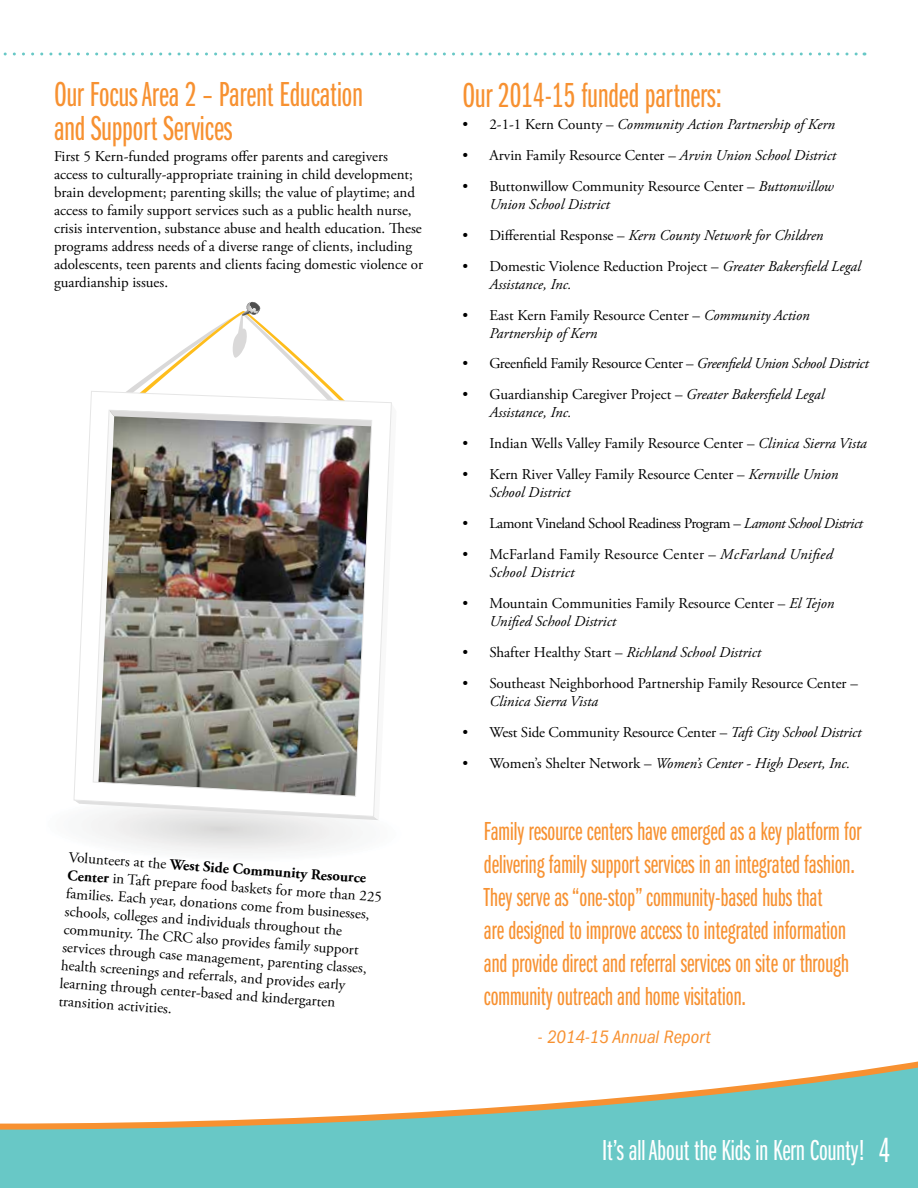
<style>
.page{position:relative;width:918px;height:1188px;background:#fff}
.page>*{position:absolute;margin:0;border:0;box-sizing:border-box;transform-origin:0 0}
.t1{font:36px/34.2px "ITC Franklin Gothic Std Bk X Cp";color:#f79131}
.t2{font:36px "ITC Franklin Gothic Std Bk X Cp";color:#fff}
.t3{font:30px "ITC Franklin Gothic Std Bk X Cp";color:#fff}
.t4{font:27px/33px "ITC Franklin Gothic Std Bk X Cp";color:#f79131}
.t5{font:italic condensed 18.6px "ITC Franklin Gothic Std";color:#f79131}
.t6{font:15px/18px "Adobe Garamond Pro";color:#000}
.t7{font:italic 15px/18px "Adobe Garamond Pro";color:#000}
.t8{font:15px "Adobe Garamond Pro";letter-spacing:-.02em;color:#000}
.t9{font:15px/18px "Adobe Garamond Pro";letter-spacing:.02em;color:#000}
.t10{font:15px "Adobe Garamond Pro";letter-spacing:-.03em;color:#000}
.s1{font-weight:700}
.s2{font-style:normal}
.s3{font-style:italic}
</style>
<div class="page">
<svg style="left:3px;top:52px;width:862px;height:4px"></svg>
<div style="left:0;top:1133px;width:918px;height:55px;background:#68c8c6"></div>
<svg style="left:0;top:1061px;width:918px;height:72px"></svg>
<svg style="left:50px;top:301px;width:329px;height:519px"></svg>
<img style="left:73px;top:391px;width:319px;height:426px">
<h1 class="t1" style="left:54px;top:78px;width:310px">Our Focus Area 2 – Parent Education and Support Services</h1>
<p class="t6" style="left:54px;top:148px;width:371px">First 5 Kern-funded programs offer parents and caregivers access to culturally-appropriate training in child development; brain development; parenting skills; the value of playtime; and access to family support services such as a public health nurse, crisis intervention, substance abuse and health education. These programs address needs of a diverse range of clients, including adolescents, teen parents and clients facing domestic violence or guardianship issues.</p>
<p class="t6" style="left:69px;top:849px;width:317px;rotate:4deg">Volunteers at the <span class="s1">West Side Community Resource Center</span> in Taft prepare food baskets for more than 225 families. Each year, donations come from businesses, schools, colleges and individuals throughout the community. Th e CRC also provides family support services through case management, parenting classes, health screenings and referrals, and provides early learning through center-based and kindergarten transition activities.</p>
<h1 class="t1" style="left:462px;top:79px;width:261px">Our 2014-15 funded partners:</h1>
<p class="t7" style="left:462px;top:115px;width:374px"><span class="s2">• 2-1-1 Kern County –</span> Community Action Partnership of Kern</p>
<p class="t6" style="left:462px;top:146px;width:375px">• Arvin Family Resource Center – <span class="s3">Arvin Union School District</span></p>
<p class="t6" style="left:489px;top:177px;width:346px;text-indent:-27px">• Buttonwillow Community Resource Center – <span class="s3">Buttonwillow<br>Union School District</span></p>
<p class="t7" style="left:462px;top:226px;width:363px"><span class="s2">• Differential Response –</span> Kern County Network for Children</p>
<p class="t7" style="left:489px;top:257px;width:373px;text-indent:-27px"><span class="s2">• Domestic Violence Reduction Project –</span> Greater Bakersfield Legal<br>Assistance, Inc.</p>
<p class="t7" style="left:489px;top:306px;width:322px;text-indent:-27px"><span class="s2">• East Kern Family Resource Center –</span> Community Action<br>Partnership of Kern</p>
<p class="t8" style="left:462px;top:355px;width:408px">• Greenfield Family Resource Center – <span class="s3">Greenfield Union School District</span></p>
<p class="t7" style="left:489px;top:386px;width:337px;text-indent:-27px"><span class="s2">• Guardianship Caregiver Project –</span> Greater Bakersfield Legal<br>Assistance, Inc.</p>
<p class="t6" style="left:462px;top:435px;width:406px">• Indian Wells Valley Family Resource Center – <span class="s3">Clinica Sierra Vista</span></p>
<p class="t6" style="left:489px;top:466px;width:351px;text-indent:-27px">• Kern River Valley Family Resource Center – <span class="s3">Kernville Union<br>School District</span></p>
<p class="t10" style="left:462px;top:515px;width:402px">• Lamont Vineland School Readiness Program – <span class="s3">Lamont School District</span></p>
<p class="t9" style="left:489px;top:546px;width:345px;text-indent:-27px">• McFarland Family Resource Center – <span class="s3">McFarland Unified<br>School District</span></p>
<p class="t6" style="left:489px;top:595px;width:346px;text-indent:-27px">• Mountain Communities Family Resource Center – <span class="s3">El Tejon<br>Unified School District</span></p>
<p class="t7" style="left:462px;top:644px;width:300px"><span class="s2">• Shafter Healthy Start –</span> Richland School District</p>
<p class="t6" style="left:462px;top:675px;width:397px">• Southeast Neighborhood Partnership Family Resource Center –</p>
<p class="t7" style="left:489px;top:693px;width:110px">Clinica Sierra Vista</p>
<p class="t6" style="left:462px;top:724px;width:401px">• West Side Community Resource Center – <span class="s3">Taft City School District</span></p>
<p class="t7" style="left:462px;top:755px;width:389px"><span class="s2">• Women’s Shelter Network –</span> Women’s Center - High Desert, Inc.</p>
<p class="t4" style="left:484px;top:816px;width:379px">Family resource centers have emerged as a key platform for delivering family support services in an integrated fashion.<br>They serve as “one-stop” community-based hubs that<br>are designed to improve access to integrated information and provide direct and referral services on site or through community outreach and home visitation.</p>
<p class="t5" style="left:538px;top:1026px;width:174px">- 2014-15 Annual Report</p>
<h2 class="t3" style="left:602px;top:1135px;width:265px">It’s all About the Kids in Kern County!</h2>
<h1 class="t2" style="left:879px;top:1132px;width:13px">4</h1>
</div>
